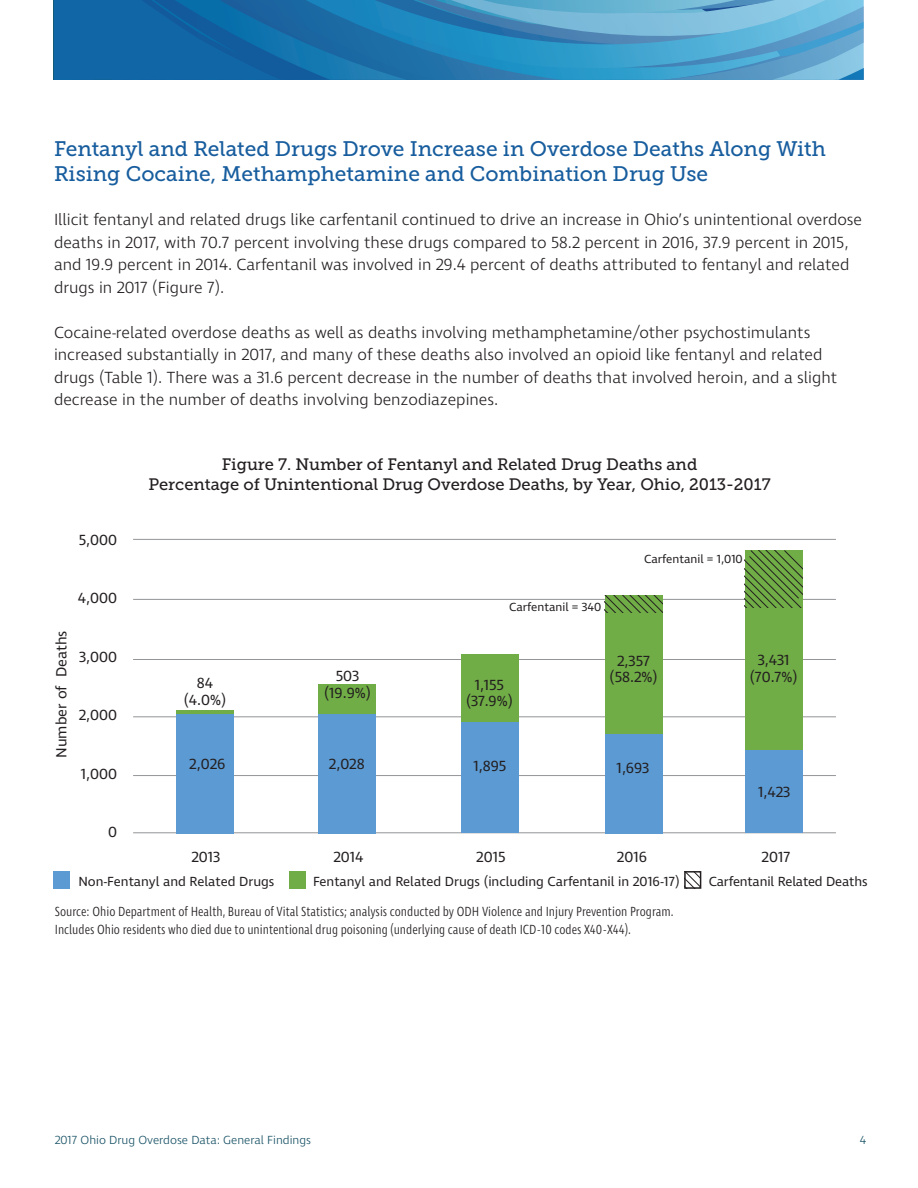
<style>
.page{position:relative;width:918px;height:1188px;background:#fff}
.page>*{position:absolute;margin:0;border:0;box-sizing:border-box;transform-origin:0 0}
.t1{font:21px/25.2px "Museo Slab 500";color:#175d9e}
.t2{font:300 16.5px/22.5px "Ingra";color:#231f20}
.t3{font:16.5px/19.8px "Museo Slab 500";color:#231f20;text-align:center}
.t4{font:15px/16.5px "Ingra";color:#231f20;text-align:center}
.t5{font:300 13.5px/18px "Ingra Cd";color:#231f20}
.t6{font:13.5px "Ingra";color:#231f20}
.t7{font:300 12px "Ingra";color:#134e62}
.t8{font:12px "Ingra";color:#231f20}
</style>
<div class="page">
<svg style="left:54px;top:0;width:810px;height:80px;background:#3588bb"></svg>
<hr style="left:133px;top:539px;width:703px;height:1px;background:#939598">
<hr style="left:133px;top:599px;width:703px;height:1px;background:#939598">
<hr style="left:133px;top:659px;width:703px;height:1px;background:#939598">
<hr style="left:133px;top:716px;width:703px;height:1px;background:#939598">
<hr style="left:133px;top:775px;width:703px;height:1px;background:#939598">
<hr style="left:133px;top:832px;width:703px;height:1px;background:#939598">
<div style="left:319px;top:714px;width:57px;height:119px;background:#5c9ad3"></div>
<div style="left:461px;top:722px;width:58px;height:111px;background:#5c9ad3"></div>
<div style="left:605px;top:734px;width:57px;height:99px;background:#5c9ad3"></div>
<div style="left:745px;top:750px;width:58px;height:83px;background:#5c9ad3"></div>
<div style="left:745px;top:606px;width:58px;height:144px;background:#70ad46"></div>
<div style="left:605px;top:596px;width:58px;height:138px;background:#70ad46"></div>
<div style="left:461px;top:654px;width:58px;height:68px;background:#70ad46"></div>
<div style="left:319px;top:684px;width:57px;height:30px;background:#70ad46"></div>
<svg style="left:745px;top:550px;width:58px;height:57px;background:#63953f"></svg>
<div style="left:176px;top:714px;width:58px;height:119px;background:#5c9ad3"></div>
<hr style="left:176px;top:710px;width:58px;height:4px;background:#70ad46">
<div style="left:54px;top:872px;width:16px;height:17px;background:#5c9ad3"></div>
<div style="left:289px;top:872px;width:17px;height:17px;background:#70ad46"></div>
<svg style="left:605px;top:596px;width:58px;height:16px"></svg>
<svg style="left:687px;top:874px;width:11px;height:12px"></svg>
<div style="left:684px;top:871px;width:17px;height:18px;border:2px solid #231f20"></div>
<p class="t1" style="left:54px;top:136px;width:773px">Fentanyl and Related Drugs Drove Increase in Overdose Deaths Along With<br>Rising Cocaine, Methamphetamine and Combination Drug Use</p>
<p class="t2" style="left:54px;top:209px;width:810px">Illicit fentanyl and related drugs like carfentanil continued to drive an increase in Ohio’s unintentional overdose deaths in 2017, with 70.7 percent involving these drugs compared to 58.2 percent in 2016, 37.9 percent in 2015, and 19.9 percent in 2014. Carfentanil was involved in 29.4 percent of deaths attributed to fentanyl and related drugs in 2017 (Figure 7).</p>
<p class="t2" style="left:54px;top:322px;width:785px">Cocaine-related overdose deaths as well as deaths involving methamphetamine/other psychostimulants increased substantially in 2017, and many of these deaths also involved an opioid like fentanyl and related drugs (Table 1). There was a 31.6 percent decrease in the number of deaths that involved heroin, and a slight decrease in the number of deaths involving benzodiazepines.</p>
<p class="t3" style="left:149px;top:455px;width:624px">Figure 7. Number of Fentanyl and Related Drug Deaths and<br>Percentage of Unintentional Drug Overdose Deaths, by Year, Ohio, 2013-2017</p>
<p class="t4" style="left:54px;top:758px;width:129px;rotate:-90deg">Number of Deaths</p>
<p class="t4" style="left:79px;top:532px;width:40px">5,000</p>
<p class="t4" style="left:78px;top:591px;width:41px">4,000</p>
<p class="t4" style="left:79px;top:649px;width:40px">3,000</p>
<p class="t4" style="left:79px;top:708px;width:40px">2,000</p>
<p class="t4" style="left:81px;top:766px;width:38px">1,000</p>
<p class="t4" style="left:108px;top:825px;width:10px">0</p>
<p class="t8" style="left:509px;top:599px;width:93px">Carfentanil = 340</p>
<p class="t8" style="left:644px;top:551px;width:100px">Carfentanil = 1,010</p>
<p class="t4" style="left:184px;top:676px;width:44px">84 (4.0%)</p>
<p class="t4" style="left:324px;top:669px;width:48px">503 (19.9%)</p>
<p class="t4" style="left:466px;top:677px;width:48px">1,155 (37.9%)</p>
<p class="t4" style="left:610px;top:653px;width:50px">2,357 (58.2%)</p>
<p class="t4" style="left:750px;top:653px;width:49px">3,431 (70.7%)</p>
<p class="t4" style="left:189px;top:757px;width:38px">2,026</p>
<p class="t4" style="left:329px;top:757px;width:37px">2,028</p>
<p class="t4" style="left:473px;top:759px;width:34px">1,895</p>
<p class="t4" style="left:617px;top:760px;width:34px">1,693</p>
<p class="t4" style="left:758px;top:785px;width:34px">1,423</p>
<p class="t4" style="left:191px;top:849px;width:31px">2013</p>
<p class="t4" style="left:333px;top:849px;width:31px">2014</p>
<p class="t4" style="left:476px;top:849px;width:31px">2015</p>
<p class="t4" style="left:617px;top:849px;width:31px">2016</p>
<p class="t4" style="left:762px;top:849px;width:30px">2017</p>
<p class="t6" style="left:78px;top:873px;width:197px">Non-Fentanyl and Related Drugs</p>
<p class="t6" style="left:313px;top:873px;width:368px">Fentanyl and Related Drugs (including Carfentanil in 2016-17)</p>
<p class="t6" style="left:709px;top:873px;width:160px">Carfentanil Related Deaths</p>
<p class="t5" style="left:55px;top:903px;width:620px">Source: Ohio Department of Health, Bureau of Vital Statistics; analysis conducted by ODH Violence and Injury Prevention Program.<br>Includes Ohio residents who died due to unintentional drug poisoning (underlying cause of death ICD-10 codes X40-X44).</p>
<p class="t7" style="left:55px;top:1132px;width:258px">2017 Ohio Drug Overdose Data: General Findings</p>
<p class="t7" style="left:860px;top:1132px;width:8px">4</p>
</div>
